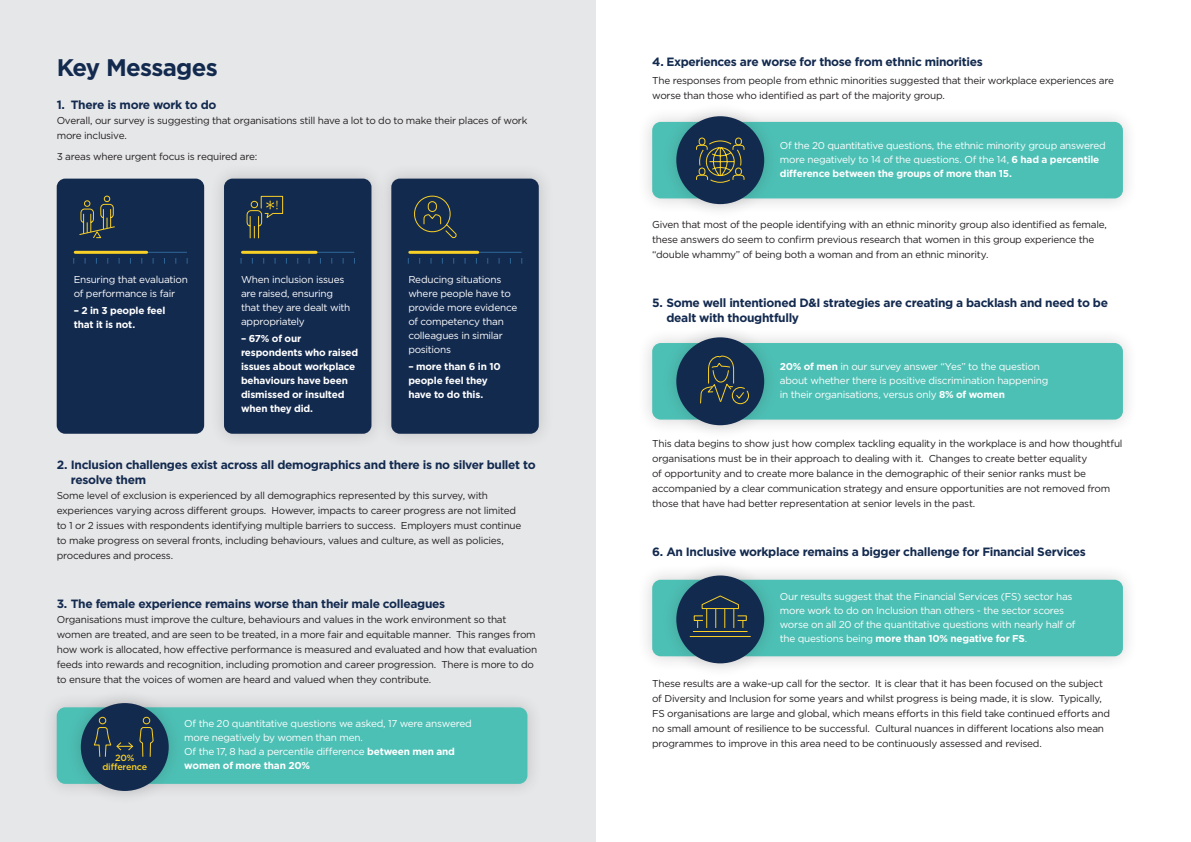
<style>
.page{position:relative;width:1191px;height:842px;background:#fff}
.page>*{position:absolute;margin:0;border:0;box-sizing:border-box;transform-origin:0 0}
.t1{font:700 24px "Gotham";letter-spacing:-.03em;color:#132a4f}
.t2{font:700 12px/15px "Gotham";letter-spacing:-.025em;color:#132a4f}
.t3{font:10px/15px "Gotham";letter-spacing:-.025em;color:#231f20}
.t4{font:10px/14px "Gotham";letter-spacing:-.025em;color:#fff}
.t5{font:700 10px/14px "Gotham";letter-spacing:-.02em;color:#fff}
.t6{font:500 9px "Gotham";letter-spacing:-.015em;color:#f9d025}
.s1{font-weight:700}
</style>
<div class="page">
<div style="left:0;top:0;width:595px;height:842px;background:#e6e7e9"></div>
<div style="left:57px;top:179px;width:147px;height:255px;background:#132a4f;border-radius:9px"></div>
<svg style="left:79px;top:195px;width:36px;height:44px"></svg>
<hr style="left:74px;top:252px;width:113px;height:1px;background:#2f6697">
<hr style="left:75px;top:251px;width:72px;height:3px;background:#f9d025">
<div style="left:636px;top:327px;width:503px;height:108px;background:#f8f8f8"></div>
<div style="left:652px;top:343px;width:471px;height:77px;background:#4dc0b5;border-radius:9px"></div>
<div style="left:660px;top:322px;width:120px;height:119px;background:#231f20;opacity:.2"></div>
<div style="left:676px;top:337px;width:88px;height:88px;background:#132a4f;border-radius:50%"></div>
<svg style="left:700px;top:355px;width:49px;height:50px"></svg>
<div style="left:636px;top:106px;width:503px;height:108px;background:#231f20;opacity:.2"></div>
<div style="left:652px;top:122px;width:471px;height:76px;background:#4dc0b5;border-radius:9px"></div>
<div style="left:660px;top:101px;width:120px;height:119px;background:#231f20;opacity:.2"></div>
<div style="left:676px;top:116px;width:88px;height:88px;background:#132a4f;border-radius:50%"></div>
<div style="left:698px;top:138px;width:7px;height:7px;border:1px solid #f9d025;border-radius:3px"></div>
<div style="left:735px;top:138px;width:7px;height:7px;border:1px solid #f9d025;border-radius:3px"></div>
<svg style="left:696px;top:140px;width:49px;height:43px"></svg>
<div style="left:735px;top:168px;width:7px;height:7px;border:1px solid #f9d025;border-radius:3px"></div>
<div style="left:636px;top:564px;width:503px;height:108px;background:#231f20;opacity:.2"></div>
<div style="left:652px;top:580px;width:471px;height:76px;background:#4dc0b5;border-radius:9px"></div>
<div style="left:41px;top:691px;width:502px;height:109px;background:#231f20;opacity:.2"></div>
<div style="left:57px;top:707px;width:470px;height:77px;background:#4dc0b5;border-radius:9px"></div>
<div style="left:660px;top:560px;width:120px;height:119px;background:#231f20;opacity:.2"></div>
<div style="left:676px;top:575px;width:88px;height:88px;background:#132a4f;border-radius:50%"></div>
<div style="left:65px;top:687px;width:119px;height:120px;background:#231f20;opacity:.2"></div>
<div style="left:81px;top:703px;width:88px;height:88px;background:#132a4f;border-radius:50%"></div>
<svg style="left:689px;top:595px;width:62px;height:42px"></svg>
<div style="left:143px;top:717px;width:7px;height:7px;border:1px solid #f9d025;border-radius:50%"></div>
<div style="left:99px;top:717px;width:7px;height:7px;border:1px solid #f9d025;border-radius:50%"></div>
<svg style="left:94px;top:727px;width:59px;height:30px"></svg>
<div style="left:375px;top:163px;width:179px;height:287px;background:#dedfe1"></div>
<div style="left:391px;top:179px;width:148px;height:255px;background:#132a4f;border-radius:9px"></div>
<svg style="left:414px;top:195px;width:43px;height:43px"></svg>
<hr style="left:409px;top:252px;width:112px;height:1px;background:#2f6697">
<hr style="left:410px;top:251px;width:68px;height:3px;background:#f9d025">
<div style="left:208px;top:163px;width:179px;height:287px;background:#dfdfe1"></div>
<div style="left:224px;top:179px;width:147px;height:255px;background:#132a4f;border-radius:9px"></div>
<hr style="left:241px;top:252px;width:113px;height:1px;background:#2f6697">
<hr style="left:242px;top:251px;width:74px;height:3px;background:#f9d025">
<svg style="left:246px;top:195px;width:38px;height:44px"></svg>
<p class="t1" style="left:57px;top:51px;width:162px">Key Messages</p>
<p class="t2" style="left:57px;top:97px;width:161px">1. There is more work to do</p>
<p class="t3" style="left:57px;top:113px;width:472px">Overall, our survey is suggesting that organisations still have a lot to do to make their places of work more inclusive.</p>
<p class="t3" style="left:57px;top:148px;width:202px">3 areas where urgent focus is required are:</p>
<p class="t4" style="left:74px;top:272px;width:116px">Ensuring that evaluation of performance is fair</p>
<p class="t5" style="left:74px;top:303px;width:93px">– 2 in 3 people feel that it is not.</p>
<p class="t4" style="left:241px;top:272px;width:111px">When inclusion issues are raised, ensuring that they are dealt with appropriately</p>
<p class="t5" style="left:241px;top:331px;width:119px">– 67% of our respondents who raised issues about workplace behaviours have been dismissed or insulted when they did.</p>
<p class="t4" style="left:408px;top:272px;width:111px">Reducing situations where people have to provide more evidence of competency than colleagues in similar positions</p>
<p class="t5" style="left:408px;top:359px;width:94px">– more than 6 in 10 people feel they have to do this.</p>
<p class="t2" style="left:71px;top:457px;width:466px;text-indent:-14px">2. Inclusion challenges exist across all demographics and there is no silver bullet to resolve them</p>
<p class="t3" style="left:57px;top:488px;width:466px">Some level of exclusion is experienced by all demographics represented by this survey, with experiences varying across different groups. However, impacts to career progress are not limited to 1 or 2 issues with respondents identifying multiple barriers to success. Employers must continue to make progress on several fronts, including behaviours, values and culture, as well as policies, procedures and process.</p>
<p class="t2" style="left:57px;top:596px;width:390px">3. The female experience remains worse than their male colleagues</p>
<p class="t3" style="left:57px;top:612px;width:482px">Organisations must improve the culture, behaviours and values in the work environment so that women are treated, and are seen to be treated, in a more fair and equitable manner. This ranges from how work is allocated, how effective performance is measured and evaluated and how that evaluation feeds into rewards and recognition, including promotion and career progression. There is more to do to ensure that the voices of women are heard and valued when they contribute.</p>
<p class="t6" style="left:115px;top:752px;width:21px">20%</p>
<p class="t6" style="left:102px;top:761px;width:46px">difference</p>
<p class="t4" style="left:184px;top:717px;width:289px">Of the 20 quantitative questions we asked, 17 were answered more negatively by women than men.</p>
<p class="t4" style="left:184px;top:745px;width:272px">Of the 17, 8 had a percentile difference <span class="s1">between men and women of more than 20%</span></p>
<p class="t2" style="left:652px;top:54px;width:332px">4. Experiences are worse for those from ethnic minorities</p>
<p class="t3" style="left:652px;top:73px;width:463px">The responses from people from ethnic minorities suggested that their workplace experiences are worse than those who identified as part of the majority group.</p>
<p class="t4" style="left:780px;top:138px;width:327px">Of the 20 quantitative questions, the ethnic minority group answered more negatively to 14 of the questions. Of the 14, <span class="s1">6 had a percentile difference between the groups of more than 15.</span></p>
<p class="t3" style="left:652px;top:216px;width:456px">Given that most of the people identifying with an ethnic minority group also identified as female, these answers do seem to confirm previous research that women in this group experience the “double whammy” of being both a woman and from an ethnic minority.</p>
<p class="t2" style="left:666px;top:295px;width:443px;text-indent:-14px">5. Some well intentioned D&amp;I strategies are creating a backlash and need to be dealt with thoughtfully</p>
<p class="t4" style="left:780px;top:359px;width:270px"><span class="s1">20% of men</span> in our survey answer “Yes” to the question about whether there is positive discrimination happening in their organisations, versus only <span class="s1">8% of women</span></p>
<p class="t3" style="left:652px;top:436px;width:472px">This data begins to show just how complex tackling equality in the workplace is and how thoughtful organisations must be in their approach to dealing with it. Changes to create better equality<br>of opportunity and to create more balance in the demographic of their senior ranks must be accompanied by a clear communication strategy and ensure opportunities are not removed from those that have had better representation at senior levels in the past.</p>
<p class="t2" style="left:652px;top:544px;width:435px">6. An Inclusive workplace remains a bigger challenge for Financial Services</p>
<p class="t4" style="left:780px;top:589px;width:297px">Our results suggest that the Financial Services (FS) sector has more work to do on Inclusion than others - the sector scores worse on all 20 of the quantitative questions with nearly half of the questions being <span class="s1">more than 10% negative for FS</span>.</p>
<p class="t3" style="left:652px;top:676px;width:459px">These results are a wake-up call for the sector. It is clear that it has been focused on the subject of Diversity and Inclusion for some years and whilst progress is being made, it is slow. Typically, FS organisations are large and global, which means efforts in this field take continued efforts and no small amount of resilience to be successful. Cultural nuances in different locations also mean programmes to improve in this area need to be continuously assessed and revised.</p>
</div>
